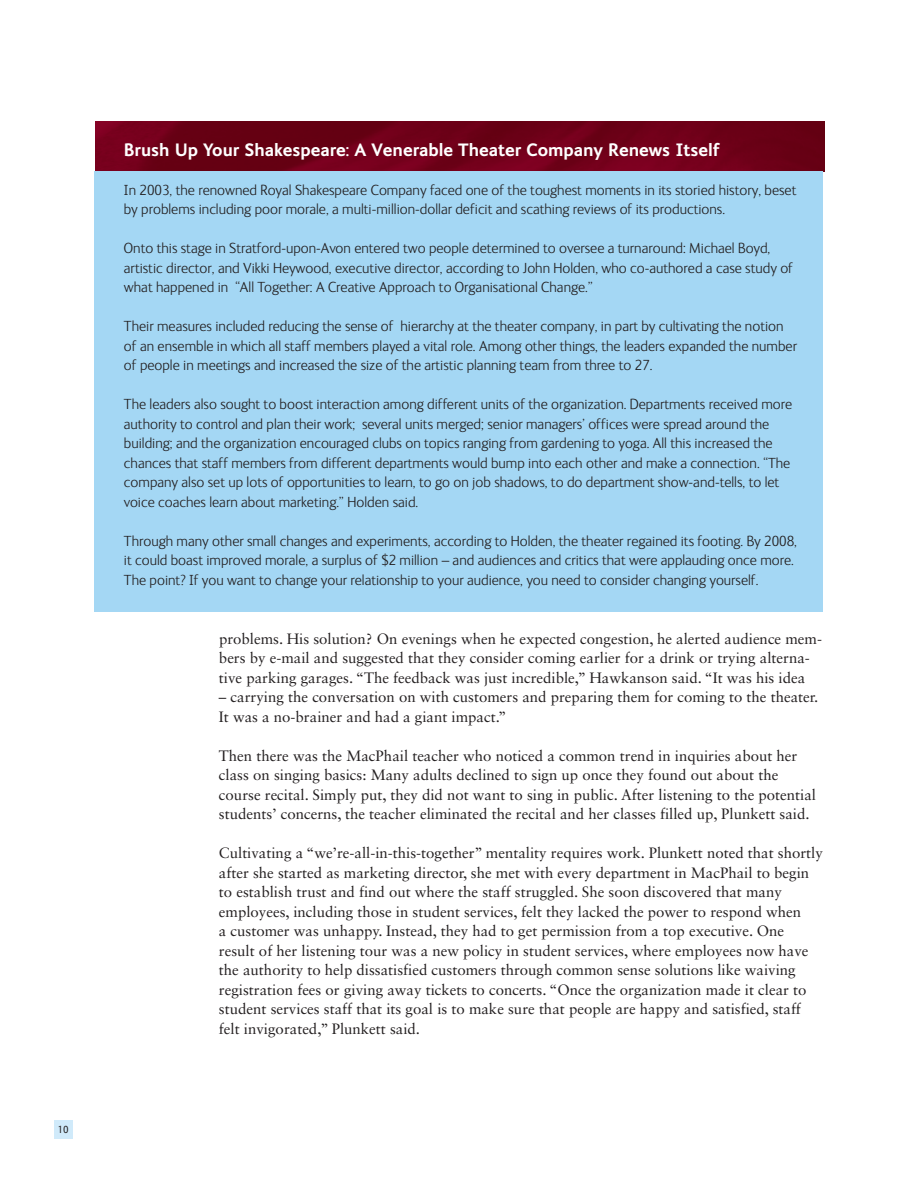
<style>
.page{position:relative;width:918px;height:1188px;background:#fff}
.page>*{position:absolute;margin:0;border:0;box-sizing:border-box;transform-origin:0 0}
.Body_text{font:700 18px "FS Ingrid";color:#fff}
.Body_text-2{font:300 15px/19.5px "FS Ingrid";color:#231f20}
.Body_text-3{font:15px/19.5px "Sabon LT Std";color:#231f20}
.t1{font:10.5px "FS Ingrid";color:#231f20}
</style>
<div class="page">
<div style="left:54px;top:1120px;width:18px;height:19px;background:#d0eafa"></div>
<img style="left:95px;top:122px;width:729px;height:49px">
<div style="left:94px;top:171px;width:730px;height:440px;background:#a4d7f4"></div>
<p class="t1" style="left:58px;top:1125px;width:13px">10</p>
<p class="Body_text" style="left:124px;top:140px;width:597px">Brush Up Your Shakespeare: A Venerable Theater Company Renews Itself</p>
<p class="Body_text-2" style="left:124px;top:181px;width:674px">In 2003, the renowned Royal Shakespeare Company faced one of the toughest moments in its storied history, beset by problems including poor morale, a multi-million-dollar deficit and scathing reviews of its productions.</p>
<p class="Body_text-2" style="left:124px;top:239px;width:671px">Onto this stage in Stratford-upon-Avon entered two people determined to oversee a turnaround: Michael Boyd, artistic director, and Vikki Heywood, executive director, according to John Holden, who co-authored a case study of what happened in “All Together: A Creative Approach to Organisational Change.”</p>
<p class="Body_text-2" style="left:124px;top:317px;width:675px">Their measures included reducing the sense of hierarchy at the theater company, in part by cultivating the notion of an ensemble in which all staff members played a vital role. Among other things, the leaders expanded the number of people in meetings and increased the size of the artistic planning team from three to 27.</p>
<p class="Body_text-2" style="left:124px;top:395px;width:670px">The leaders also sought to boost interaction among different units of the organization. Departments received more authority to control and plan their work; several units merged; senior managers’ offices were spread around the building; and the organization encouraged clubs on topics ranging from gardening to yoga. All this increased the chances that staff members from different departments would bump into each other and make a connection. “The company also set up lots of opportunities to learn, to go on job shadows, to do department show-and-tells, to let voice coaches learn about marketing.” Holden said.</p>
<p class="Body_text-2" style="left:124px;top:532px;width:675px">Through many other small changes and experiments, according to Holden, the theater regained its footing. By 2008, it could boast improved morale, a surplus of $2 million – and audiences and critics that were applauding once more.<br>The point? If you want to change your relationship to your audience, you need to consider changing yourself.</p>
<p class="Body_text-3" style="left:219px;top:628px;width:605px">problems. His solution? On evenings when he expected congestion, he alerted audience mem&shy;bers by e-mail and suggested that they consider coming earlier for a drink or trying alterna&shy;tive parking garages. “The feedback was just incredible,” Hawkanson said. “It was his idea</p>
<p class="Body_text-3" style="left:219px;top:687px;width:601px">– carrying the conversation on with customers and preparing them for coming to the theater.<br>It was a no-brainer and had a giant impact.”</p>
<p class="Body_text-3" style="left:219px;top:745px;width:599px">Then there was the MacPhail teacher who noticed a common trend in inquiries about her class on singing basics: Many adults declined to sign up once they found out about the course recital. Simply put, they did not want to sing in public. After listening to the potential students’ concerns, the teacher eliminated the recital and her classes filled up, Plunkett said.</p>
<p class="Body_text-3" style="left:219px;top:843px;width:605px">Cultivating a “we’re-all-in-this-together” mentality requires work. Plunkett noted that shortly after she started as marketing director, she met with every department in MacPhail to begin to establish trust and find out where the staff struggled. She soon discovered that many employees, including those in student services, felt they lacked the power to respond when<br>a customer was unhappy. Instead, they had to get permission from a top executive. One result of her listening tour was a new policy in student services, where employees now have the authority to help dissatisfied customers through common sense solutions like waiving registration fees or giving away tickets to concerts. “Once the organization made it clear to student services staff that its goal is to make sure that people are happy and satisfied, staff felt invigorated,” Plunkett said.</p>
</div>
